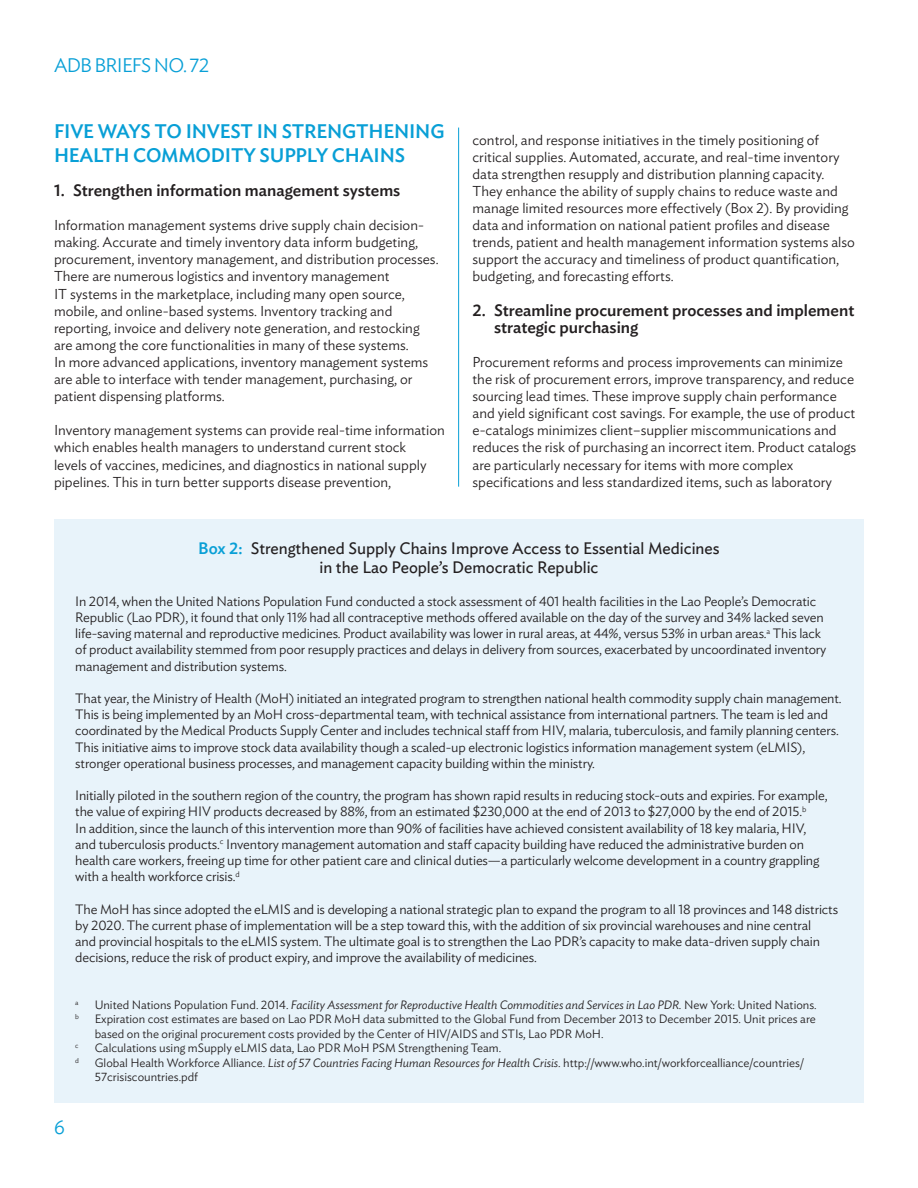
<style>
.page{position:relative;width:918px;height:1188px;background:#fff}
.page>*{position:absolute;margin:0;border:0;box-sizing:border-box;transform-origin:0 0}
.t1{font:500 19.5px "Ideal Sans";letter-spacing:-.01em;color:#089fd6}
.t2{font:300 19.5px "Ideal Sans";letter-spacing:-.04em;color:#089fd6}
.t3{font:500 16.5px/17.1px "Ideal Sans";color:#231f20}
.t4{font:16.5px/19.8px "Ideal Sans";color:#231f20;text-align:center}
.t5{font:300 14.25px/17.1px "Ideal Sans";color:#231f20}
.t6{font:300 13.5px/16.2px "Ideal Sans";letter-spacing:-.01em;color:#231f20}
.t7{font:300 12px/14.4px "Ideal Sans";color:#231f20}
.t8{font:italic 300 12px "Ideal Sans";color:#231f20}
.t9{font:300 7.05px "Ideal Sans";color:#231f20}
.s1{font-weight:500;color:#089fd6}
.s2{font-style:normal}
.s3{font-style:italic}
</style>
<div class="page">
<div style="left:54px;top:519px;width:810px;height:583px;background:#e8f3fa"></div>
<hr style="left:458px;top:128px;width:1px;height:359px;background:#089fd6">
<h1 class="t2" style="left:54px;top:50px;width:157px">ADB BRIEFS NO. 72</h1>
<h1 class="t1" style="left:54px;top:117px;width:178px">Five ways to invest</h1>
<h1 class="t1" style="left:257px;top:117px;width:139px">in strengthenin</h1>
<h1 class="t1" style="left:430px;top:117px;width:16px">g</h1>
<h1 class="t1" style="left:54px;top:140px;width:182px">health commo dity</h1>
<h1 class="t1" style="left:260px;top:140px;width:125px">supply chains</h1>
<p class="t3" style="left:54px;top:180px;width:348px">1. Strengthen information management systems</p>
<p class="t5" style="left:54px;top:215px;width:386px">Information management systems drive supply chain decision&shy;making. Accurate and timely inventory data inform budgeting, procurement, inventory management, and distribution processes.<br>There are numerous logistics and inventory management<br>IT systems in the marketplace, including many open source, mobile, and online-based systems. Inventory tracking and reporting, invoice and delivery note generation, and restocking are among the core functionalities in many of these systems.<br>In more advanced applications, inventory management systems are able to interface with tender management, purchasing, or patient dispensing platforms.</p>
<p class="t5" style="left:54px;top:421px;width:392px">Inventory management systems can provide real-time information which enables health managers to understand current stock<br>levels of vaccines, medicines, and diagnostics in national supply pipelines. This in turn better supports disease prevention,</p>
<p class="t5" style="left:472px;top:130px;width:384px">control, and response initiatives in the timely positioning of critical supplies. Automated, accurate, and real-time inventory data strengthen resupply and distribution planning capacity.<br>They enhance the ability of supply chains to reduce waste and manage limited resources more effectively (Box 2). By providing data and information on national patient profiles and disease trends, patient and health management information systems also support the accuracy and timeliness of product quantification, budgeting, and forecasting efforts.</p>
<p class="t3" style="left:494px;top:300px;width:362px;text-indent:-22px">2. Streamline procurement processes and implement strategic purchasing</p>
<p class="t5" style="left:472px;top:352px;width:385px">Procurement reforms and process improvements can minimize the risk of procurement errors, improve transparency, and reduce sourcing lead times. These improve supply chain performance and yield significant cost savings. For example, the use of product e-catalogs minimizes client–supplier miscommunications and reduces the risk of purchasing an incorrect item. Product catalogs are particularly necessary for items with more complex specifications and less standardized items, such as laboratory</p>
<p class="t4" style="left:198px;top:537px;width:523px"><span class="s1">Box 2:</span> Strengthened Supply Chains Improve Access to Essential Medicines in the Lao People’s Democratic Republic</p>
<p class="t6" style="left:75px;top:592px;width:753px">In 2014, when the United Nations Population Fund conducted a stock assessment of 401 health facilities in the Lao People’s Democratic Republic (Lao PDR), it found that only 11% had all contraceptive methods offered available on the day of the survey and 34% lacked seven life-saving maternal and reproductive medicines. Product availability was lower in rural areas, at 44%, versus 53% in urban areas.<sup>a</sup> This lack of product availability stemmed from poor resupply practices and delays in delivery from sources, exacerbated by uncoordinated inventory management and distribution systems.</p>
<p class="t6" style="left:75px;top:689px;width:768px">That year, the Ministry of Health (MoH) initiated an integrated program to strengthen national health commodity supply chain management.<br>This is being implemented by an MoH cross-departmental team, with technical assistance from international partners. The team is led and coordinated by the Medical Products Supply Center and includes technical staff from HIV, malaria, tuberculosis, and family planning centers.<br>This initiative aims to improve stock data availability though a scaled-up electronic logistics information management system (eLMIS), stronger operational business processes, and management capacity building within the ministry.</p>
<p class="t6" style="left:75px;top:786px;width:754px">Initially piloted in the southern region of the country, the program has shown rapid results in reducing stock-outs and expiries. For example, the value of expiring HIV products decreased by 88%, from an estimated $230,000 at the end of 2013 to $27,000 by the end of 2015.<sup>b<br></sup>In addition, since the launch of this intervention more than 90% of facilities have achieved consistent availability of 18 key malaria, HIV, and tuberculosis products.<sup>c</sup> Inventory management automation and staff capacity building have reduced the administrative burden on health care workers, freeing up time for other patient care and clinical duties—a particularly welcome development in a country grappling with a health workforce crisis.<sup>d</sup></p>
<p class="t6" style="left:75px;top:900px;width:764px">The MoH has since adopted the eLMIS and is developing a national strategic plan to expand the program to all 18 provinces and 148 districts by 2020. The current phase of implementation will be a step toward this, with the addition of six provincial warehouses and nine central<br>and provincial hospitals to the eLMIS system. The ultimate goal is to strengthen the Lao PDR’s capacity to make data-driven supply chain decisions, reduce the risk of product expiry, and improve the availability of medicines.</p>
<p class="t9" style="left:75px;top:997px;width:5px">a</p>
<p class="t8" style="left:95px;top:996px;width:723px"><span class="s2">United Nations Population Fund. 2014.</span> Facility Assessment for Reproductive Health Commodities and Services in Lao PDR. <span class="s2">New York: United Nations.</span></p>
<p class="t9" style="left:75px;top:1012px;width:5px">b</p>
<p class="t7" style="left:95px;top:1011px;width:723px">Expiration cost estimates are based on Lao PDR MoH data submitted to the Global Fund from December 2013 to December 2015. Unit prices are based on the original procurement costs provided by the Center of HIV/AIDS and STIs, Lao PDR MoH.</p>
<p class="t9" style="left:75px;top:1040px;width:5px">c</p>
<p class="t7" style="left:95px;top:1040px;width:408px">Calculations using mSupply eLMIS data, Lao PDR MoH PSM Strengthening Team.</p>
<p class="t9" style="left:75px;top:1055px;width:5px">d</p>
<p class="t7" style="left:95px;top:1054px;width:711px">Global Health Workforce Alliance. <span class="s3">List of 57 Countries Facing Human Resources for Health Crisis.</span> http://www.who.int/workforcealliance/countries/<br>57crisiscountries.pdf</p>
<h1 class="t2" style="left:54px;top:1112px;width:12px">6</h1>
</div>
